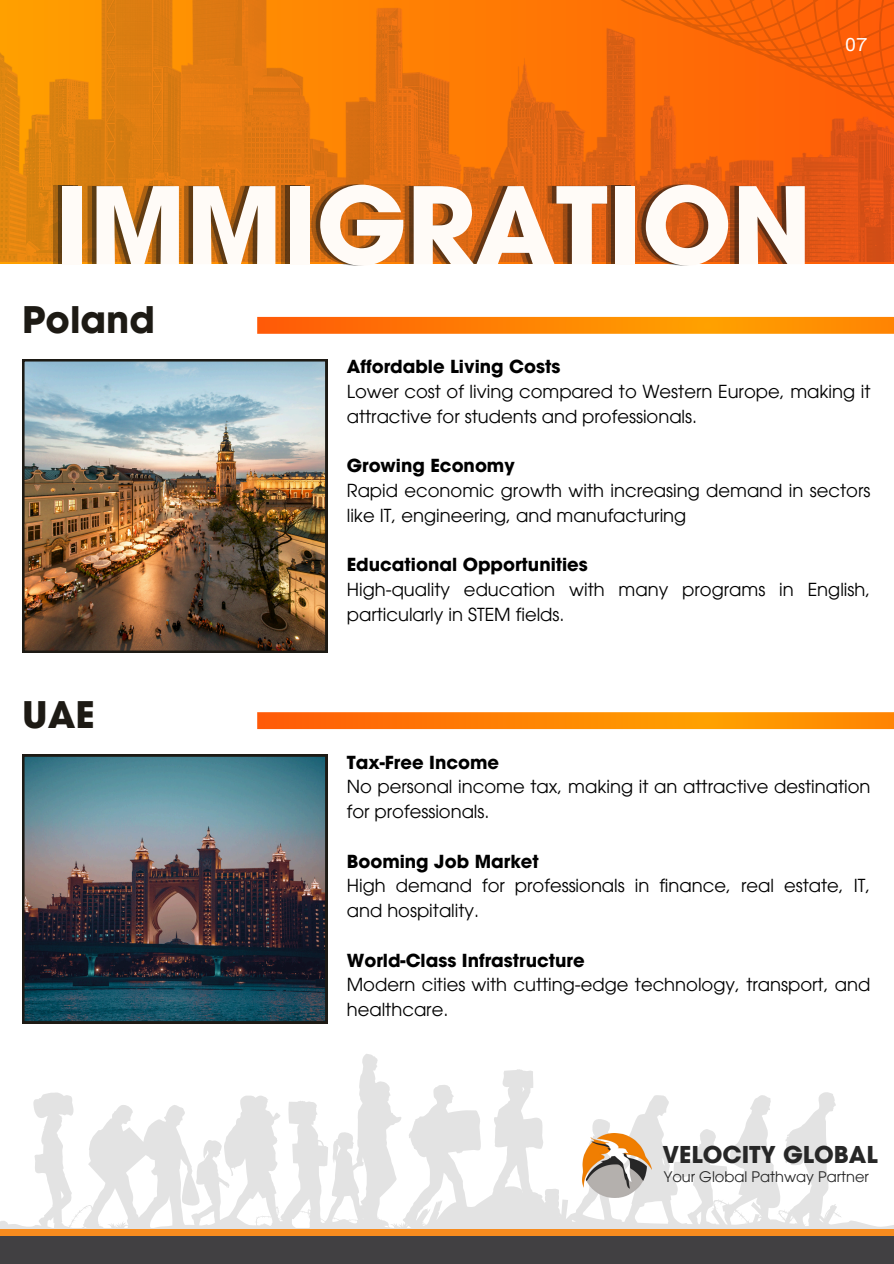
<style>
.page{position:relative;width:894px;height:1264px;background:#fff}
.page>*{position:absolute;margin:0;border:0;box-sizing:border-box;transform-origin:0 0}
.t1{font:700 105.45px "ITC Avant Garde Pro";color:#fffbf7}
.t2{font:700 36.6px "ITC Avant Garde Pro";color:#1d1a14}
.t3{font:700 23.25px "ITC Avant Garde Pro";color:#272727}
.t4{font:18px/24.8px "ITC Avant Garde Pro";color:#000}
.t5{font:700 18px "ITC Avant Garde Pro";color:#000}
.t6{font:18px "Helvetica Now Text";color:#fff}
.t7{font:14.55px "ITC Avant Garde Pro";color:#272727}
</style>
<div class="page">
<img style="left:0;top:0;width:893px;height:261px">
<svg style="left:536px;top:0;width:357px;height:217px"></svg>
<svg style="left:0;top:1054px;width:893px;height:175px"></svg>
<div style="left:0;top:1235px;width:893px;height:28px;background:#414042"></div>
<div style="left:0;top:1229px;width:893px;height:6px;background:#f68b1e"></div>
<img style="left:22px;top:359px;width:305px;height:293px">
<svg style="left:257px;top:317px;width:636px;height:17px"></svg>
<svg style="left:257px;top:712px;width:636px;height:17px"></svg>
<img style="left:22px;top:754px;width:305px;height:269px">
<img style="left:582px;top:1133px;width:69px;height:64px">
<p class="t6" style="left:844px;top:31px;width:25px">07</p>
<h3 class="t1" style="left:55px;top:186px;width:757px">IMMIGRATION</h3>
<p class="t2" style="left:22px;top:305px;width:134px">Poland</p>
<h1 class="t2" style="left:22px;top:701px;width:74px">UAE</h1>
<p class="t5" style="left:347px;top:360px;width:215px">Affordable Living Costs</p>
<p class="t4" style="left:347px;top:381px;width:525px">Lower cost of living compared to Western Europe, making it attractive for students and professionals.</p>
<p class="t5" style="left:347px;top:459px;width:169px">Growing Economy</p>
<p class="t4" style="left:347px;top:480px;width:525px">Rapid economic growth with increasing demand in sectors like IT, engineering, and manufacturing</p>
<p class="t5" style="left:347px;top:558px;width:242px">Educational Opportunities</p>
<h2 class="t4" style="left:347px;top:579px;width:525px">High-quality education with many programs in English, particularly in STEM fields.</h2>
<p class="t5" style="left:347px;top:755px;width:154px">Tax-Free Income</p>
<p class="t4" style="left:347px;top:776px;width:525px">No personal income tax, making it an attractive destination for professionals.</p>
<p class="t5" style="left:347px;top:854px;width:193px">Booming Job Market</p>
<p class="t4" style="left:347px;top:875px;width:525px">High demand for professionals in finance, real estate, IT, and hospitality.</p>
<p class="t5" style="left:347px;top:953px;width:239px">World-Class Infrastructure</p>
<p class="t4" style="left:347px;top:974px;width:525px">Modern cities with cutting-edge technology, transport, and healthcare.</p>
<p class="t3" style="left:662px;top:1146px;width:217px">VELOCITY GLOBAL</p>
<p class="t7" style="left:663px;top:1170px;width:207px">Your Global Pathway Partner</p>
</div>
